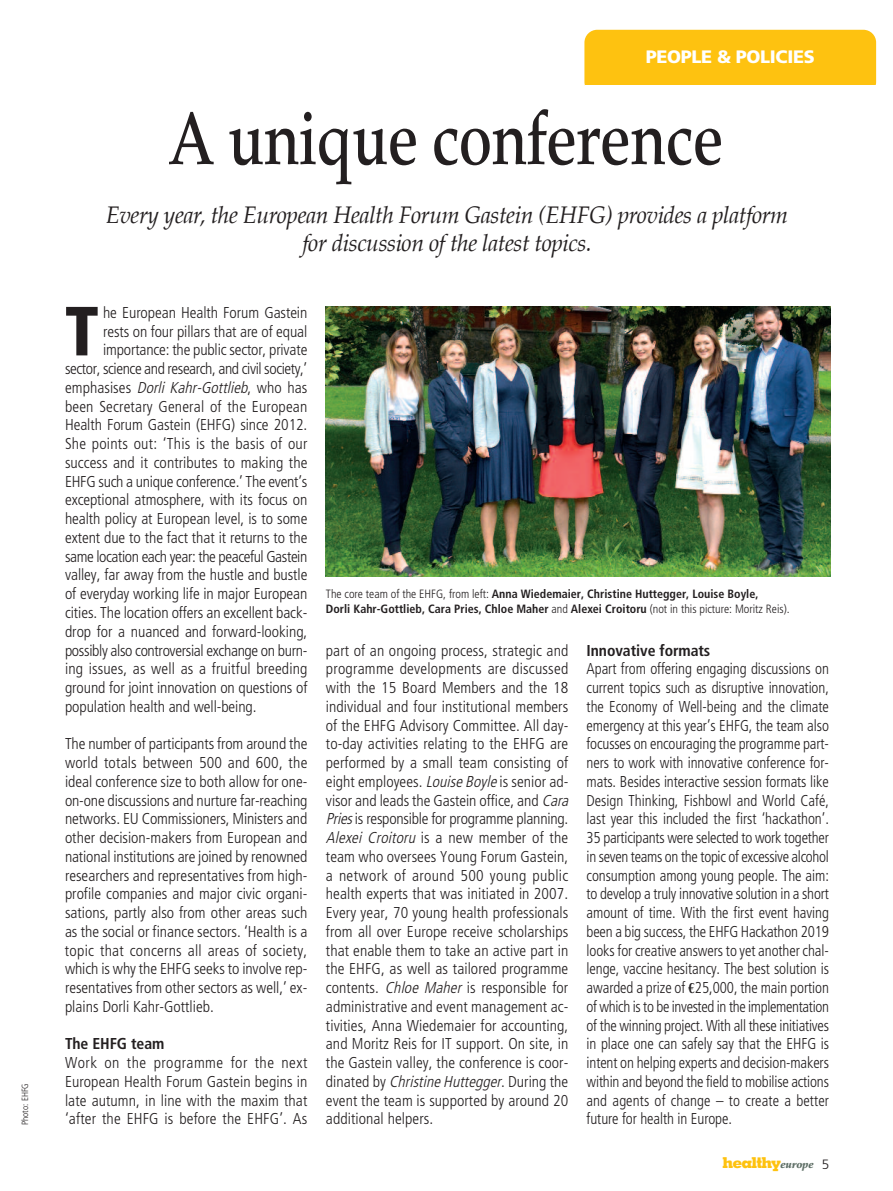
<style>
.page{position:relative;width:893px;height:1191px;background:#fff}
.page>*{position:absolute;margin:0;border:0;box-sizing:border-box;transform-origin:0 0}
.t1{font:500 75px "Palatino";letter-spacing:-.015em;color:#231f20;scale:.8 1}
.t2{font:900 condensed 69.45px "Frutiger";color:#231f20}
.t3{font:italic 24px/28.5px "Palatino";letter-spacing:-.02em;color:#231f20;text-align:center;scale:.96 1}
.t4{font:900 18px "Frutiger";letter-spacing:-.02em;color:#fff}
.t5{font:300 condensed 15.75px/18.8px "Frutiger";letter-spacing:.005em;color:#231f20;text-align:justify}
.t6{font:300 condensed 15.75px/18.8px "Frutiger";letter-spacing:.005em;color:#231f20;text-align:justify;scale:.95 1}
.t7{font:300 condensed 15.75px "Frutiger";letter-spacing:-.025em;color:#231f20}
.t8{font:300 condensed 15.75px "Frutiger";letter-spacing:-.02em;color:#231f20}
.t9{font:300 condensed 15.75px "Frutiger";letter-spacing:-.015em;color:#231f20}
.t10{font:italic 300 condensed 15.75px "Frutiger";color:#231f20}
.t11{font:700 condensed 15.75px "Frutiger";letter-spacing:-.005em;color:#231f20}
.t12{font:800 15px "Memphis";letter-spacing:-.06em;color:#fec210}
.t13{font:700 condensed 12px/15px "Frutiger";color:#231f20}
.t14{font:300 condensed 9px "Frutiger";color:#231f20}
.s1{font-style:normal}
.s2{font-weight:300}
.s3{font-style:italic}
.s4{font-family:"Minion";font-weight:700}
.s5{font-family:"Palatino";font-weight:900;font-style:italic;font-size:10.5px;color:#5d6e65}
.s6{font-family:"Frutiger";font-weight:300;font-size:13.5px;color:#231f20}
</style>
<div class="page">
<div style="left:584px;top:30px;width:292px;height:65px;background:#fec210;border-radius:13px"></div>
<div style="left:585px;top:85px;width:292px;height:38px;background:#fff"></div>
<img style="left:326px;top:307px;width:504px;height:270px">
<p class="t14" style="left:22px;top:1125px;width:43px;rotate:-90deg">Photo: EHFG</p>
<p class="t4" style="left:646px;top:49px;width:170px">PEOPLE &amp; POLICIES</p>
<h1 class="t1" style="left:169px;top:109px;width:695px">A unique conference</h1>
<h3 class="t3" style="left:106px;top:202px;width:712px">Every year, the European Health Forum Gastein (EHFG) provides a platform for discussion of the latest topics.</h3>
<h2 class="t2" style="left:65px;top:303px;width:35px">T</h2>
<p class="t5" style="left:103px;top:304px;width:206px">he European Health Forum Gastein</p>
<p class="t5" style="left:103px;top:323px;width:206px">rests on four pillars that are of equal</p>
<p class="t5" style="left:103px;top:342px;width:206px">importance: the public sector, private</p>
<p class="t7" style="left:65px;top:362px;width:244px">sector, science and research, and civil society,’</p>
<p class="t10" style="left:65px;top:381px;width:244px"><span class="s1">emphasises</span> Dorli Kahr-Gottlieb<span class="s1">, who has</span></p>
<p class="t5" style="left:65px;top:398px;width:244px">been Secretary General of the European</p>
<p class="t5" style="left:65px;top:417px;width:244px">Health Forum Gastein (EHFG) since 2012.</p>
<p class="t5" style="left:65px;top:435px;width:244px">She points out: ‘This is the basis of our</p>
<p class="t5" style="left:65px;top:454px;width:244px">success and it contributes to making the</p>
<p class="t9" style="left:65px;top:475px;width:244px">EHFG such a unique conference.’ The event’s</p>
<p class="t5" style="left:65px;top:492px;width:244px">exceptional atmosphere, with its focus on</p>
<p class="t5" style="left:65px;top:510px;width:244px">health policy at European level, is to some</p>
<p class="t5" style="left:65px;top:529px;width:244px">extent due to the fact that it returns to the</p>
<p class="t7" style="left:65px;top:550px;width:244px">same location each year: the peaceful Gastein</p>
<p class="t5" style="left:65px;top:567px;width:244px">valley, far away from the hustle and bustle</p>
<p class="t5" style="left:65px;top:585px;width:244px">of everyday working life in major European</p>
<p class="t5" style="left:65px;top:604px;width:244px">cities. The location offers an excellent back-</p>
<p class="t5" style="left:65px;top:623px;width:244px">drop for a nuanced and forward-looking,</p>
<p class="t8" style="left:65px;top:643px;width:244px">possibly also controversial exchange on burn-</p>
<p class="t5" style="left:65px;top:660px;width:244px">ing issues, as well as a fruitful breeding</p>
<p class="t5" style="left:65px;top:679px;width:244px">ground for joint innovation on questions of</p>
<p class="t5" style="left:65px;top:698px;width:193px">population health and well-being.</p>
<p class="t5" style="left:65px;top:735px;width:244px">The number of participants from around the world totals between 500 and 600, the ideal conference size to both allow for one&shy;on-one discussions and nurture far-reaching networks. EU Commissioners, Ministers and other decision-makers from European and national institutions are joined by renowned researchers and representatives from high&shy;profile companies and major civic organi&shy;sations, partly also from other areas such as the social or finance sectors. ‘Health is a topic that concerns all areas of society, which is why the EHFG seeks to involve rep&shy;resentatives from other sectors as well,’ ex&shy;plains Dorli Kahr-Gottlieb.</p>
<p class="t11" style="left:65px;top:1037px;width:101px">The EHFG team</p>
<p class="t5" style="left:65px;top:1054px;width:244px">Work on the programme for the next European Health Forum Gastein begins in late autumn, in line with the maxim that ‘after the EHFG is before the EHFG’. As</p>
<p class="t13" style="left:326px;top:587px;width:465px"><span class="s2">The core team of the EHFG, from left:</span> Anna Wiedemaier, Christine Huttegger, Louise Boyle,<br>Dorli Kahr-Gottlieb, Cara Pries, Chloe Maher <span class="s2">and</span> Alexei Croitoru <span class="s2">(not in this picture: Moritz Reis).</span></p>
<p class="t5" style="left:326px;top:642px;width:247px;text-align:left">part of an ongoing process, strategic and programme developments are discussed with the 15 Board Members and the 18 individual and four institutional members of the EHFG Advisory Committee. All day&shy;to-day activities relating to the EHFG are performed by a small team consisting of eight employees. <span class="s3">LouiseBoyle</span>is senior ad&shy;visor and leads the Gastein office, and <span class="s3">Cara Pries</span>is responsible for programme planning.<br><span class="s3">Alexei Croitoru</span> is a new member of the team who oversees Young Forum Gastein, a network of around 500 young public health experts that was initiated in 2007.<br>Every year, 70 young health professionals from all over Europe receive scholarships that enable them to take an active part in the EHFG, as well as tailored programme contents. <span class="s3">Chloe Maher</span> is responsible for administrative and event management ac&shy;tivities, Anna Wiedemaier for accounting, and Moritz Reis for IT support. On site, in the Gastein valley, the conference is coor&shy;dinated by <span class="s3">ChristineHuttegger</span>. During the event the team is supported by around 20 additional helpers.</p>
<p class="t11" style="left:587px;top:643px;width:125px">Innovative formats</p>
<p class="t6" style="left:587px;top:660px;width:257px">Apart from offering engaging discussions on current topics such as disruptive innovation, the Economy of Well-being and the climate emergency at this year’s EHFG, the team also focusses on encouraging the programme part&shy;ners to work with innovative conference for&shy;mats. Besides interactive session formats like Design Thinking, Fishbowl and World Café, last year this included the first ‘hackathon’.<br>35 participants were selected to work together in seven teams on the topic of excessive alcohol consumption among young people. The aim: to develop a truly innovative solution in a short amount of time. With the first event having been a big success, the EHFG Hackathon 2019 looks for creative answers to yet another chal&shy;lenge, vaccine hesitancy. The best solution is awarded a prize of <span class="s4">€</span>25,000, the main portion of which is to be invested in the implementation of the winning project. With all these initiatives in place one can safely say that the EHFG is intent on helping experts and decision-makers within and beyond the field to mobilise actions and agents of change – to create a better future for health in Europe.</p>
<p class="t12" style="left:722px;top:1157px;width:108px">healthy<span class="s5">europe</span> <span class="s6">5</span></p>
</div>
